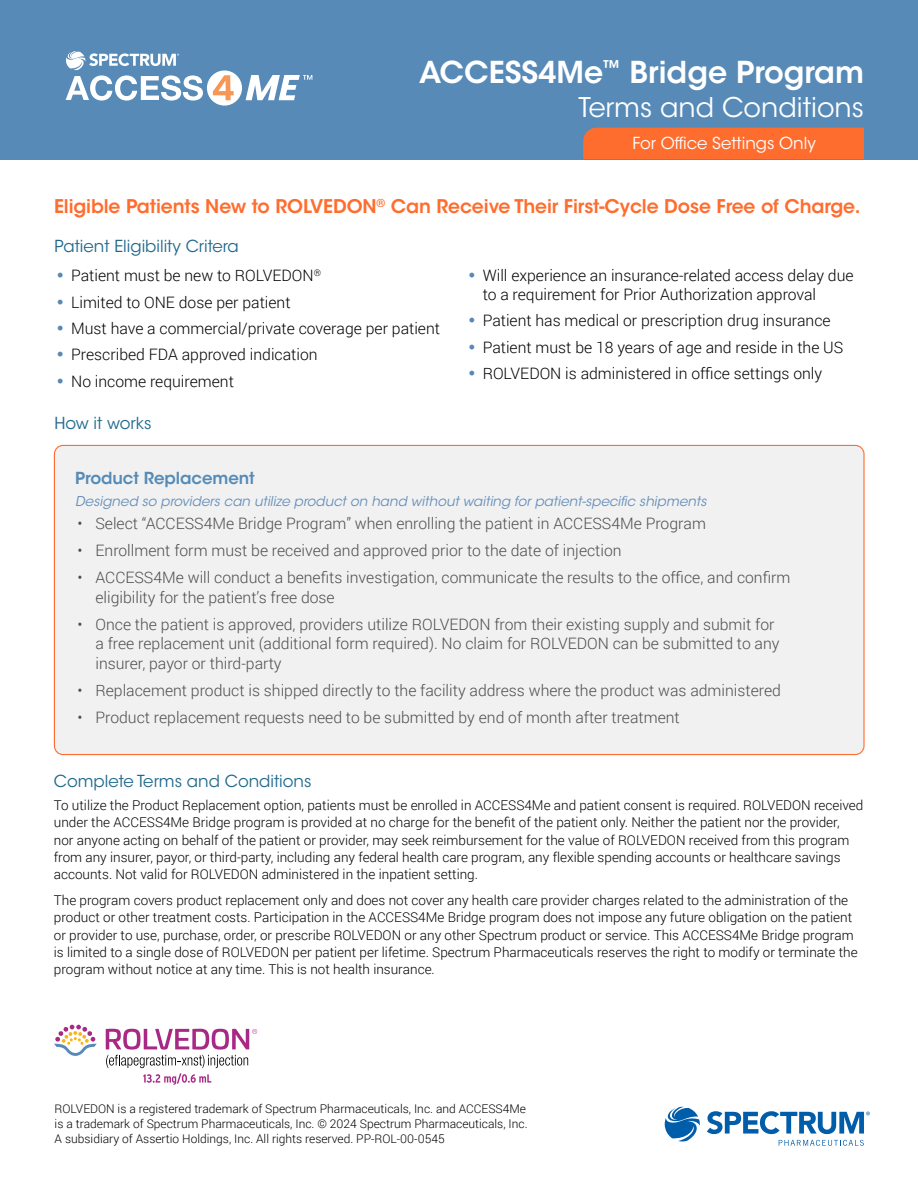
<style>
.page{position:relative;width:918px;height:1188px;background:#fff}
.page>*{position:absolute;margin:0;border:0;box-sizing:border-box;transform-origin:0 0}
.t1{font:600 30px "ITC Avant Garde Std";color:#fff}
.t2{font:27px "ITC Avant Garde Std";color:#fff}
.t3{font:600 18.75px "ITC Avant Garde Std";letter-spacing:-.005em;color:#ff6d2e}
.t4{font:16.5px "ITC Avant Garde Std";color:#21698d}
.t5{font:16.5px "ITC Avant Garde Std";color:#fff}
.t6{font:600 16.5px "ITC Avant Garde Std";letter-spacing:-.005em;color:#558bb7}
.t7{font:300 15.75px/19.5px "Roboto";color:#4d4d4f}
.t8{font:300 15.75px/18.8px "Roboto";color:#000}
.t9{font:300 13.5px/17.2px "Roboto";color:#000}
.t10{font:italic 13.5px "ITC Avant Garde Std";color:#658fb8}
.t11{font:300 12px/15px "Roboto";color:#000}
.s1{font-family:"ITC Avant Garde Pro";font-weight:700;color:#5889b4}
</style>
<div class="page">
<div style="left:0;top:0;width:918px;height:159px;background:#578ab7"></div>
<div style="left:583px;top:128px;width:281px;height:31px;background:#ff6d2e"></div>
<svg style="left:66px;top:51px;width:137px;height:50px"></svg>
<div style="left:207px;top:70px;width:35px;height:36px;background:#fff;border-radius:50%"></div>
<svg style="left:213px;top:75px;width:21px;height:25px"></svg>
<svg style="left:246px;top:75px;width:66px;height:25px"></svg>
<div style="left:54px;top:445px;width:810px;height:310px;background:#f1f1f2;border-radius:9px"></div>
<svg style="left:665px;top:1107px;width:35px;height:34px"></svg>
<svg style="left:779px;top:1140px;width:85px;height:6px"></svg>
<svg style="left:707px;top:1111px;width:163px;height:23px"></svg>
<svg style="left:54px;top:1024px;width:43px;height:32px"></svg>
<svg style="left:106px;top:1029px;width:151px;height:56px"></svg>
<h1 class="t1" style="left:419px;top:53px;width:446px">ACCESS4Me<sup>™</sup> Bridge Program</h1>
<h2 class="t2" style="left:578px;top:91px;width:287px">Terms and Conditions</h2>
<p class="t5" style="left:632px;top:133px;width:185px">For Office Settings Only</p>
<h3 class="t3" style="left:54px;top:195px;width:808px">Eligible Patients New to ROLVEDON<sup>®</sup> Can Receive Their First-Cycle Dose Free of Charge.</h3>
<p class="t4" style="left:55px;top:236px;width:186px">Patient Eligibility Critera</p>
<p class="t8" style="left:55px;top:266px;width:268px"><span class="s1">•</span> Patient must be new to ROLVEDON<sup>®</sup></p>
<p class="t8" style="left:55px;top:292px;width:237px"><span class="s1">•</span> Limited to ONE dose per patient</p>
<p class="t8" style="left:55px;top:318px;width:387px"><span class="s1">•</span> Must have a commercial/private coverage per patient</p>
<p class="t8" style="left:55px;top:345px;width:264px"><span class="s1">•</span> Prescribed FDA approved indication</p>
<p class="t8" style="left:55px;top:371px;width:181px"><span class="s1">•</span> No income requirement</p>
<p class="t4" style="left:54px;top:413px;width:99px">How it works</p>
<p class="t8" style="left:483px;top:266px;width:372px;text-indent:-17px"><span class="s1">•</span> Will experience an insurance-related access delay due to a requirement for Prior Authorization approval</p>
<p class="t8" style="left:466px;top:311px;width:366px"><span class="s1">•</span> Patient has medical or prescription drug insurance</p>
<p class="t8" style="left:466px;top:337px;width:379px"><span class="s1">•</span> Patient must be 18 years of age and reside in the US</p>
<p class="t8" style="left:466px;top:363px;width:358px"><span class="s1">•</span> ROLVEDON is administered in office settings only</p>
<p class="t6" style="left:75px;top:468px;width:181px">Product Replacement</p>
<p class="t10" style="left:75px;top:493px;width:633px">Designed so providers can utilize product on hand without waiting for patient-specific shipments</p>
<p class="t7" style="left:77px;top:513px;width:630px">• Select “ACCESS4Me Bridge Program” when enrolling the patient in ACCESS4Me Program</p>
<p class="t7" style="left:77px;top:540px;width:546px">• Enrollment form must be received and approved prior to the date of injection</p>
<p class="t7" style="left:95px;top:567px;width:697px;text-indent:-18px">• ACCESS4Me will conduct a benefits investigation, communicate the results to the office, and confirm eligibility for the patient’s free dose</p>
<p class="t7" style="left:95px;top:614px;width:686px;text-indent:-18px">• Once the patient is approved, providers utilize ROLVEDON from their existing supply and submit for a free replacement unit (additional form required). No claim for ROLVEDON can be submitted to any insurer, payor or third-party</p>
<p class="t7" style="left:77px;top:680px;width:705px">• Replacement product is shipped directly to the facility address where the product was administered</p>
<p class="t7" style="left:77px;top:707px;width:604px">• Product replacement requests need to be submitted by end of month after treatment</p>
<p class="t4" style="left:54px;top:771px;width:259px">Complete Terms and Conditions</p>
<p class="t9" style="left:54px;top:796px;width:811px">To utilize the Product Replacement option, patients must be enrolled in ACCESS4Me and patient consent is required. ROLVEDON received under the ACCESS4Me Bridge program is provided at no charge for the benefit of the patient only. Neither the patient nor the provider,<br>nor anyone acting on behalf of the patient or provider, may seek reimbursement for the value of ROLVEDON received from this program from any insurer, payor, or third-party, including any federal health care program, any flexible spending accounts or healthcare savings accounts. Not valid for ROLVEDON administered in the inpatient setting.</p>
<p class="t9" style="left:54px;top:891px;width:805px">The program covers product replacement only and does not cover any health care provider charges related to the administration of the product or other treatment costs. Participation in the ACCESS4Me Bridge program does not impose any future obligation on the patient or provider to use, purchase, order, or prescribe ROLVEDON or any other Spectrum product or service. This ACCESS4Me Bridge program is limited to a single dose of ROLVEDON per patient per lifetime. Spectrum Pharmaceuticals reserves the right to modify or terminate the program without notice at any time. This is not health insurance.</p>
<p class="t11" style="left:55px;top:1101px;width:474px">ROLVEDON is a registered trademark of Spectrum Pharmaceuticals, Inc. and ACCESS4Me is a trademark of Spectrum Pharmaceuticals, Inc. © 2024 Spectrum Pharmaceuticals, Inc.<br>A subsidiary of Assertio Holdings, Inc. All rights reserved. PP-ROL-00-0545</p>
</div>
